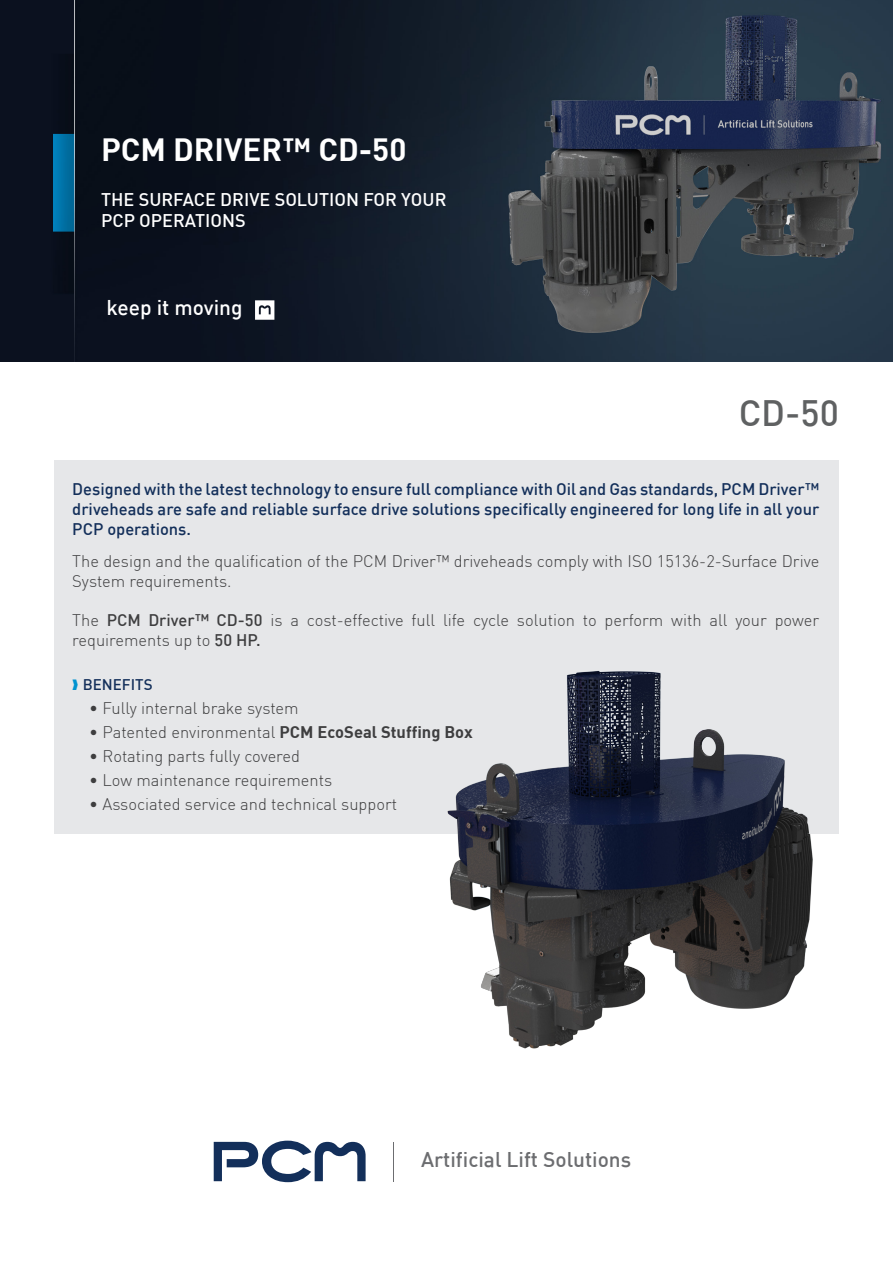
<style>
.page{position:relative;width:893px;height:1263px;background:#fff}
.page>*{position:absolute;margin:0;border:0;box-sizing:border-box;transform-origin:0 0}
.t1{font:500 36px "DIN";color:#5f6162}
.t2{font:31.5px "DIN Bold";color:#fff}
.t3{font:500 21px "DIN";color:#fff}
.t4{font:500 20.85px "DIN";color:#6c6d70}
.t5{font:500 18px/21.6px "DIN";color:#fff}
.t6{font:300 16.5px/19.8px "DIN";color:#3e3e3f}
.t7{font:500 16.5px/19.8px "DIN";color:#132f5a;text-align:justify}
.t8{font:500 15.15px "DIN";color:#132f5a}
.s1{font-weight:500}
.s2{font-family:"DIN Bold";font-weight:400}
</style>
<div class="page">
<div style="left:54px;top:459px;width:785px;height:374px;background:#e6e7e9"></div>
<img style="left:0;top:0;width:893px;height:361px">
<svg style="left:255px;top:300px;width:19px;height:20px"></svg>
<svg style="left:214px;top:1140px;width:152px;height:42px"></svg>
<hr style="left:393px;top:1142px;width:1px;height:39px;background:#6c6d70">
<img style="left:422px;top:671px;width:417px;height:378px">
<p class="t2" style="left:101px;top:129px;width:307px">PCM DRIVER™ CD-50</p>
<p class="t5" style="left:101px;top:188px;width:347px">THE SURFACE DRIVE SOLUTION FOR YOUR<br>PCP OPERATIONS</p>
<p class="t3" style="left:106px;top:294px;width:138px">keep it moving</p>
<p class="t1" style="left:739px;top:390px;width:102px">CD-50</p>
<p class="t7" style="left:72px;top:479px;width:748px">Designed with the latest technology to ensure full compliance with Oil and Gas standards, PCM Driver™ driveheads are safe and reliable surface drive solutions specifically engineered for long life in all your PCP operations.</p>
<p class="t6" style="left:72px;top:551px;width:748px">The design and the qualification of the PCM Driver™ driveheads comply with ISO 15136-2-Surface Drive<br>System requirements.</p>
<p class="t6" style="left:72px;top:610px;width:748px">The <span class="s1">PCM Driver™ CD-50</span> is a cost-effective full life cycle solution to perform with all your power requirements up to <span class="s1">50 HP.</span></p>
<p class="t8" style="left:83px;top:675px;width:71px">BENEFITS</p>
<p class="t6" style="left:89px;top:698px;width:211px">• Fully internal brake system</p>
<p class="t6" style="left:89px;top:722px;width:385px">• Patented environmental <span class="s2">PCM EcoSeal Stuffing Box</span></p>
<p class="t6" style="left:89px;top:746px;width:212px">• Rotating parts fully covered</p>
<p class="t6" style="left:89px;top:770px;width:244px">• Low maintenance requirements</p>
<p class="t6" style="left:89px;top:794px;width:309px">• Associated service and technical support</p>
<p class="t4" style="left:421px;top:1146px;width:212px">Artificial Lift Solutions</p>
</div>
